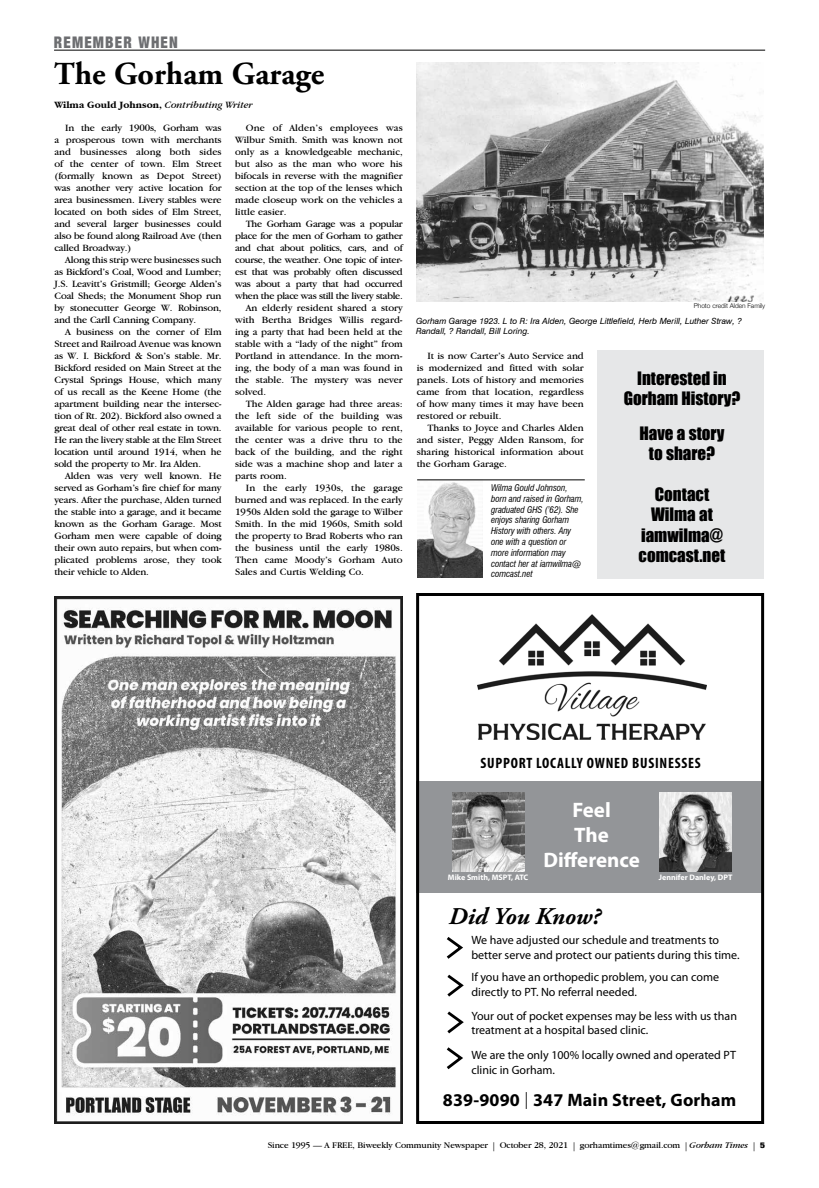
<style>
.page{position:relative;width:819px;height:1188px;background:#fff}
.page>*{position:absolute;margin:0;border:0;box-sizing:border-box;transform-origin:0 0}
.t1{font:700 32px "Adobe Garamond Pro";color:#000}
.t2{font:italic 700 24px "Adobe Garamond Pro";color:#000}
.t3{font:700 21px/25.2px "Myriad Pro";color:#fff;text-align:center}
.t4{font:700 18px "Myriad Pro";letter-spacing:.01em;color:#000}
.t5{font:17px/20.4px "Impact";color:#000;text-align:center}
.t6{font:900 condensed 16px "Helvetica Neue";letter-spacing:.08em;color:#6d6e71;scale:.92 1}
.t7{font:700 condensed 15px "Myriad Pro";letter-spacing:.05em;color:#000}
.t8{font:12px/14.4px "Myriad Pro";color:#000}
.t9{font:10px/12px "Garamond IT Cby BT";color:#000;text-align:justify}
.t10{font:10px "Garamond IT Cby BT";letter-spacing:-.03em;color:#000}
.t11{font:700 10px "Garamond IT Cby BT";color:#000}
.t12{font:italic condensed 9px/10.8px "Swiss 721 BT";letter-spacing:-.01em;color:#000}
.t13{font:9px "Garamond IT Cby BT";letter-spacing:-.01em;color:#000}
.t14{font:italic 8.5px/10.2px "Swiss 721 BT";color:#000}
.t15{font:700 8px "Myriad Pro";color:#fff}
.t16{font:300 6.5px "Helvetica Neue";color:#000}
.s1{font-weight:400;font-style:italic}
.s2{font-family:"Californian FB"}
.s3{font-family:"Adobe Garamond Pro"}
.s4{font-style:italic}
.s5{font-family:"Helvetica Neue";font-weight:900;font-stretch:condensed;font-size:8px}
</style>
<div class="page">
<div style="left:598px;top:350px;width:166px;height:229px;background:#e6e7e8"></div>
<img style="left:54px;top:597px;width:349px;height:527px">
<div style="left:416px;top:781px;width:347px;height:112px;background:#939598"></div>
<div style="left:416px;top:593px;width:348px;height:531px;border:3px solid #000"></div>
<svg style="left:446px;top:937px;width:17px;height:22px"></svg>
<svg style="left:447px;top:974px;width:17px;height:23px"></svg>
<svg style="left:447px;top:1011px;width:17px;height:23px"></svg>
<svg style="left:446px;top:1047px;width:17px;height:23px"></svg>
<img style="left:659px;top:792px;width:73px;height:79px">
<img style="left:452px;top:792px;width:72px;height:79px">
<img style="left:477px;top:614px;width:229px;height:125px">
<img style="left:416px;top:62px;width:348px;height:240px">
<hr style="left:54px;top:50px;width:711px;height:1px;background:#000">
<img style="left:417px;top:482px;width:65px;height:96px">
<hr style="left:417px;top:480px;width:168px;height:1px;background:#000">
<h3 class="t6" style="left:54px;top:30px;width:136px">REMEMBER WHEN</h3>
<h1 class="t1" style="left:54px;top:55px;width:272px">The Gorham Garage</h1>
<p class="t11" style="left:54px;top:100px;width:200px">Wilma Gould Johnson, <span class="s1">Contributing Writer</span></p>
<p class="t9" style="left:54px;top:121px;width:169px;text-indent:11px">In the early 1900s, Gorham was a prosperous town with merchants and businesses along both sides of the center of town. Elm Street (formally known as Depot Street) was another very active location for area businessmen. Livery stables were located on both sides of Elm Street, and several larger businesses could also be found along Railroad Ave (then called Broadway.)</p>
<p class="t9" style="left:54px;top:253px;width:169px;text-indent:11px">Along this strip were businesses such as Bickford’s Coal, Wood and Lumber; J.S. Leavitt’s Gristmill; George Alden’s Coal Sheds; the Monument Shop run by stonecutter George W. Robinson, and the Carll Canning Company.</p>
<p class="t9" style="left:54px;top:325px;width:169px;text-indent:11px">A business on the corner of Elm Street and Railroad Avenue was known as W. I. Bickford &amp; Son’s stable. Mr.<br>Bickford resided on Main Street at the Crystal Springs House, which many of us recall as the Keene Home (the apartment building near the intersec&shy;tion of Rt. 202). Bickford also owned a great deal of other real estate in town.<br>He ran the livery stable at the Elm Street location until around 1914, when he sold the property to Mr. Ira Alden.</p>
<p class="t9" style="left:54px;top:469px;width:169px;text-indent:11px">Alden was very well known. He served as Gorham’s fire chief for many years. After the purchase, Alden turned the stable into a garage, and it became known as the Gorham Garage. Most Gorham men were capable of doing their own auto repairs, but when com&shy;plicated problems arose, they took their vehicle to Alden.</p>
<p class="t9" style="left:235px;top:121px;width:169px;text-indent:11px">One of Alden’s employees was Wilbur Smith. Smith was known not only as a knowledgeable mechanic, but also as the man who wore his bifocals in reverse with the magnifier section at the top of the lenses which made closeup work on the vehicles a little easier.</p>
<p class="t10" style="left:246px;top:218px;width:158px">The Gorham Garage was a popular</p>
<p class="t10" style="left:235px;top:230px;width:169px">place for the men of Gorham to gather</p>
<p class="t10" style="left:235px;top:242px;width:169px">and chat about politics, cars, and of</p>
<p class="t10" style="left:235px;top:254px;width:169px">course, the weather. One topic of inter-</p>
<p class="t10" style="left:235px;top:266px;width:169px">est that was probably often discussed</p>
<p class="t10" style="left:235px;top:278px;width:169px">was about a party that had occurred</p>
<p class="t10" style="left:235px;top:290px;width:169px">when the place was still the livery stable.</p>
<p class="t9" style="left:246px;top:301px;width:158px">An elderly resident shared a story</p>
<p class="t9" style="left:235px;top:313px;width:169px">with Bertha Bridges Willis regard-</p>
<p class="t9" style="left:235px;top:325px;width:169px">ing a party that had been held at the</p>
<p class="t9" style="left:235px;top:337px;width:169px">stable with a “lady of the night” from</p>
<p class="t9" style="left:235px;top:349px;width:169px">Portland in attendance. In the morn-</p>
<p class="t9" style="left:235px;top:361px;width:169px">ing, the body of a man was found in</p>
<p class="t9" style="left:235px;top:373px;width:169px">the stable. The mystery was never</p>
<p class="t9" style="left:235px;top:385px;width:33px">solved.</p>
<p class="t9" style="left:246px;top:397px;width:158px">The Alden garage had three areas:</p>
<p class="t9" style="left:235px;top:409px;width:169px">the left side of the building was</p>
<p class="t9" style="left:235px;top:421px;width:169px">available for various people to rent,</p>
<p class="t9" style="left:235px;top:433px;width:169px">the center was a drive thru to the</p>
<p class="t9" style="left:235px;top:445px;width:169px">back of the building, and the right</p>
<p class="t9" style="left:235px;top:457px;width:169px">side was a machine shop and later a</p>
<p class="t9" style="left:235px;top:469px;width:53px">parts room.</p>
<p class="t9" style="left:246px;top:481px;width:158px">In the early 1930s, the garage</p>
<p class="t9" style="left:235px;top:493px;width:169px">burned and was replaced. In the early</p>
<p class="t9" style="left:235px;top:505px;width:169px">1950s Alden sold the garage to Wilber</p>
<p class="t9" style="left:235px;top:517px;width:169px">Smith. In the mid 1960s, Smith sold</p>
<p class="t9" style="left:235px;top:529px;width:169px">the property to Brad Roberts who ran</p>
<p class="t9" style="left:235px;top:541px;width:169px">the business until the early 1980s.</p>
<p class="t9" style="left:235px;top:553px;width:169px">Then came Moody’s Gorham Auto</p>
<p class="t9" style="left:235px;top:565px;width:130px">Sales and Curtis Welding Co.</p>
<p class="t16" style="left:694px;top:301px;width:73px">Photo credit Alden Family</p>
<p class="t14" style="left:416px;top:316px;width:327px">Gorham Garage 1923. L to R: Ira Alden, George Littlefield, Herb Merill, Luther Straw, ?<br>Randall, ? Randall, Bill Loring.</p>
<p class="t9" style="left:417px;top:349px;width:169px;text-indent:11px">It is now Carter’s Auto Service and is modernized and fitted with solar panels. Lots of history and memories came from that location, regardless of how many times it may have been restored or rebuilt.</p>
<p class="t9" style="left:417px;top:421px;width:169px;text-indent:11px">Thanks to Joyce and Charles Alden and sister, Peggy Alden Ransom, for sharing historical information about the Gorham Garage.</p>
<p class="t12" style="left:491px;top:482px;width:94px">Wilma Gould Johnson, born and raised in Gorham, graduated GHS (’62). She enjoys sharing Gorham<br>History with others. Any one with a question or more information may contact her at iamwilma@ comcast.net</p>
<h3 class="t5" style="left:624px;top:367px;width:118px">Interested in<br>Gorham History?</h3>
<h3 class="t5" style="left:639px;top:422px;width:87px">Have a story to share?</h3>
<h3 class="t5" style="left:639px;top:484px;width:88px">Contact<br>Wilma at iamwilma@ comcast.net</h3>
<h3 class="t7" style="left:481px;top:753px;width:221px">SUPPORT LOCALLY OWNED BUSINESSES</h3>
<h3 class="t3" style="left:543px;top:797px;width:98px">Feel<br>The<br>Difference</h3>
<h2 class="t2" style="left:449px;top:903px;width:153px">Did You Know?</h2>
<p class="t8" style="left:471px;top:933px;width:270px">We have adjusted our schedule and treatments to better serve and protect our patients during this time.</p>
<p class="t8" style="left:471px;top:970px;width:249px">If you have an orthopedic problem, you can come directly to PT. No referral needed.</p>
<p class="t8" style="left:471px;top:1008px;width:267px">Your out of pocket expenses may be less with us than treatment at a hospital based clinic.</p>
<p class="t8" style="left:471px;top:1048px;width:266px">We are the only 100% locally owned and operated PT clinic in Gorham.</p>
<p class="t15" style="left:448px;top:872px;width:82px">Mike Smith, MSPT, ATC</p>
<p class="t15" style="left:659px;top:872px;width:75px">Jennifer Danley, DPT</p>
<h3 class="t4" style="left:443px;top:1088px;width:295px">839-9090 <span class="s2">|</span> 347 Main Street, Gorham</h3>
<p class="t13" style="left:268px;top:1140px;width:499px">Since 1995 — A FREE, Biweekly Community Newspaper <span class="s3">|</span> October 28, 2021 <span class="s3">|</span> gorhamtimes@gmail.com <span class="s3">|</span> <span class="s4">Gorham Times</span> <span class="s3">|</span> <span class="s5">5</span></p>
</div>
